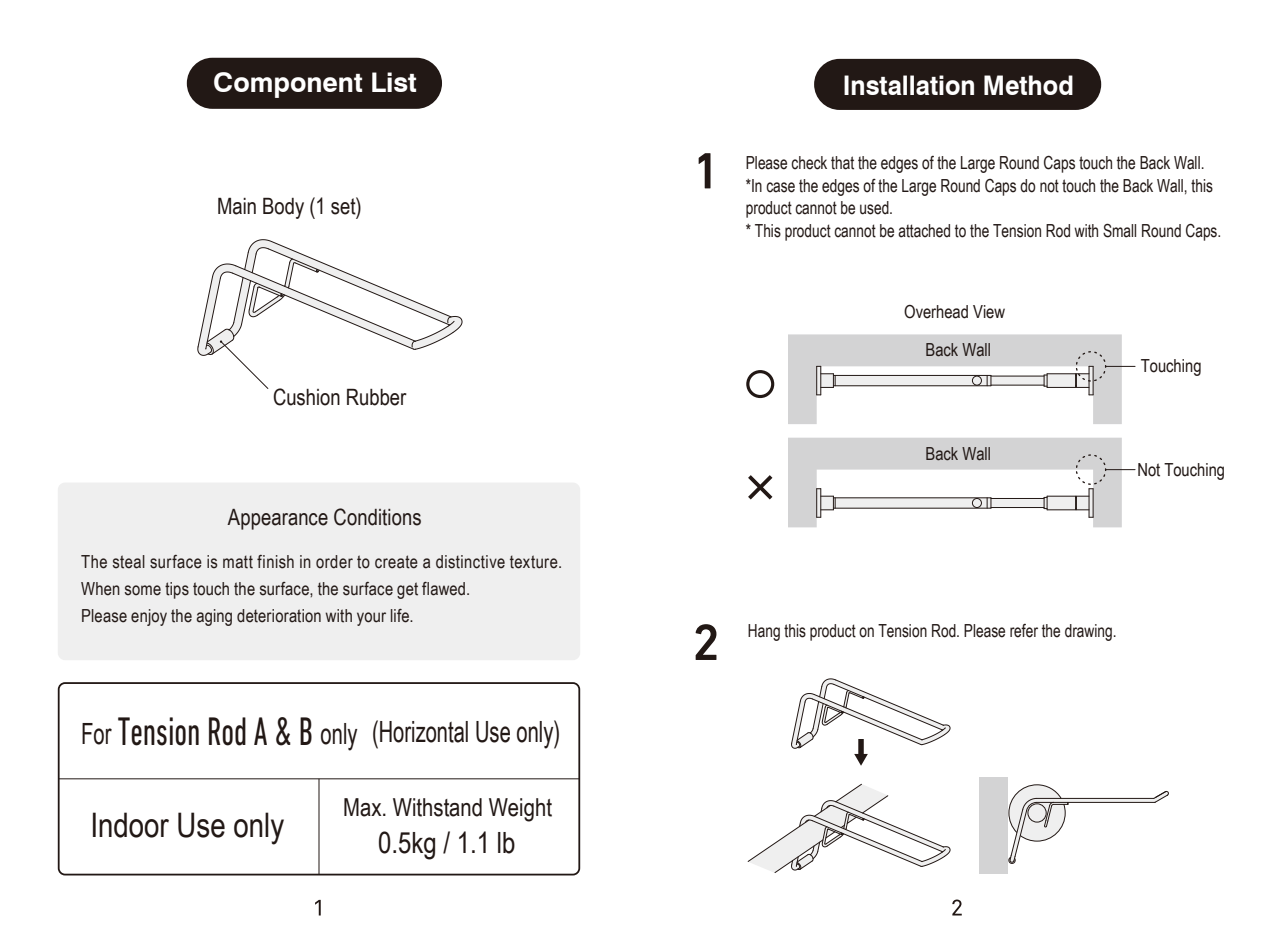
<style>
.page{position:relative;width:1276px;height:948px;background:#fff}
.page>*{position:absolute;margin:0;border:0;box-sizing:border-box;transform-origin:0 0}
.t1{font:33.75px "Arial Narrow";color:#221815}
.t2{font:29.25px "Arial Narrow";color:#221815;scale:.84 1}
.t3{font:29.25px "Arial Narrow";color:#221815}
.t4{font:700 27px "Swiss 721 BT";color:#fff;scale:.94 1}
.t5{font:700 27px "Swiss 721 BT";color:#fff}
.t6{font:24.75px "Arial Narrow";color:#221815}
.t7{font:22.5px "Arial Narrow";color:#221815}
.t8{font:18px/22.5px "Arial Narrow";color:#221815;scale:.93 1}
.t9{font:18px/27px "Arial Narrow";color:#221815}
.s1{font-family:"DIN Next LT Pro";font-stretch:condensed;font-size:40.5px}
</style>
<div class="page">
<svg style="left:315px;top:899px;width:6px;height:16px"></svg>
<svg style="left:952px;top:899px;width:9px;height:16px"></svg>
<svg style="left:197px;top:239px;width:266px;height:150px"></svg>
<div style="left:59px;top:483px;width:520px;height:176px;background:#efefef;border-radius:6px"></div>
<div style="left:58px;top:482px;width:522px;height:178px;border:2px solid #efefef;border-radius:6px"></div>
<hr style="left:318px;top:778px;width:1px;height:96px;background:#221815">
<div style="left:58px;top:682px;width:522px;height:193px;border:2px solid #221815;border-radius:6px"></div>
<hr style="left:58px;top:778px;width:521px;height:1px;background:#221815">
<svg style="left:698px;top:153px;width:12px;height:35px"></svg>
<div style="left:979px;top:776px;width:29px;height:97px;background:#d3d3d4"></div>
<svg style="left:695px;top:624px;width:21px;height:35px"></svg>
<svg style="left:1008px;top:784px;width:161px;height:79px"></svg>
<svg style="left:747px;top:783px;width:203px;height:90px"></svg>
<svg style="left:791px;top:678px;width:159px;height:87px"></svg>
<div style="left:187px;top:58px;width:255px;height:51px;background:#221815;border-radius:26px"></div>
<div style="left:814px;top:59px;width:287px;height:51px;background:#221815;border-radius:26px"></div>
<svg style="left:748px;top:475px;width:24px;height:24px"></svg>
<svg style="left:746px;top:370px;width:28px;height:28px"></svg>
<svg style="left:788px;top:334px;width:333px;height:90px"></svg>
<div style="left:972px;top:375px;width:9px;height:10px;border:1px solid #221815;border-radius:50%"></div>
<div style="left:1075px;top:350px;width:31px;height:32px;border:1px dashed #221815;border-radius:50%"></div>
<svg style="left:788px;top:437px;width:333px;height:90px"></svg>
<div style="left:972px;top:498px;width:9px;height:9px;border:1px solid #221815;border-radius:50%"></div>
<div style="left:1075px;top:454px;width:31px;height:31px;border:1px dashed #221815;border-radius:50%"></div>
<hr style="left:1105px;top:366px;width:30px;height:1px;background:#221815">
<hr style="left:1105px;top:469px;width:30px;height:1px;background:#221815">
<h3 class="t5" style="left:213px;top:66px;width:205px">Component List</h3>
<p class="t7" style="left:217px;top:189px;width:146px">Main Body (1 set)</p>
<p class="t7" style="left:273px;top:380px;width:135px">Cushion Rubber</p>
<p class="t7" style="left:228px;top:500px;width:195px">Appearance Conditions</p>
<p class="t9" style="left:81px;top:547px;width:482px">The steal surface is matt finish in order to create a distinctive texture.<br>When some tips touch the surface, the surface get flawed.<br>Please enjoy the aging deterioration with your life.</p>
<h2 class="t2" style="left:81px;top:709px;width:572px">For <span class="s1">Tension Rod A &amp; B</span> only (Horizontal Use only)</h2>
<h1 class="t1" style="left:90px;top:800px;width:195px">Indoor Use only</h1>
<h3 class="t6" style="left:343px;top:789px;width:210px">Max. Withstand Weight</h3>
<h2 class="t3" style="left:378px;top:820px;width:139px">0.5kg / 1.1 lb</h2>
<h3 class="t4" style="left:843px;top:69px;width:247px">Installation Method</h3>
<p class="t8" style="left:746px;top:151px;width:513px">Please check that the edges of the Large Round Caps touch the Back Wall. *In case the edges of the Large Round Caps do not touch the Back Wall, this product cannot be used.<br>* This product cannot be attached to the Tension Rod with Small Round Caps.</p>
<p class="t9" style="left:904px;top:297px;width:102px">Overhead View</p>
<p class="t9" style="left:925px;top:335px;width:67px">Back Wall</p>
<p class="t9" style="left:925px;top:439px;width:67px">Back Wall</p>
<p class="t9" style="left:1140px;top:351px;width:62px">Touching</p>
<p class="t9" style="left:1137px;top:455px;width:89px">Not Touching</p>
<p class="t8" style="left:748px;top:619px;width:398px">Hang this product on Tension Rod. Please refer the drawing.</p>
</div>
